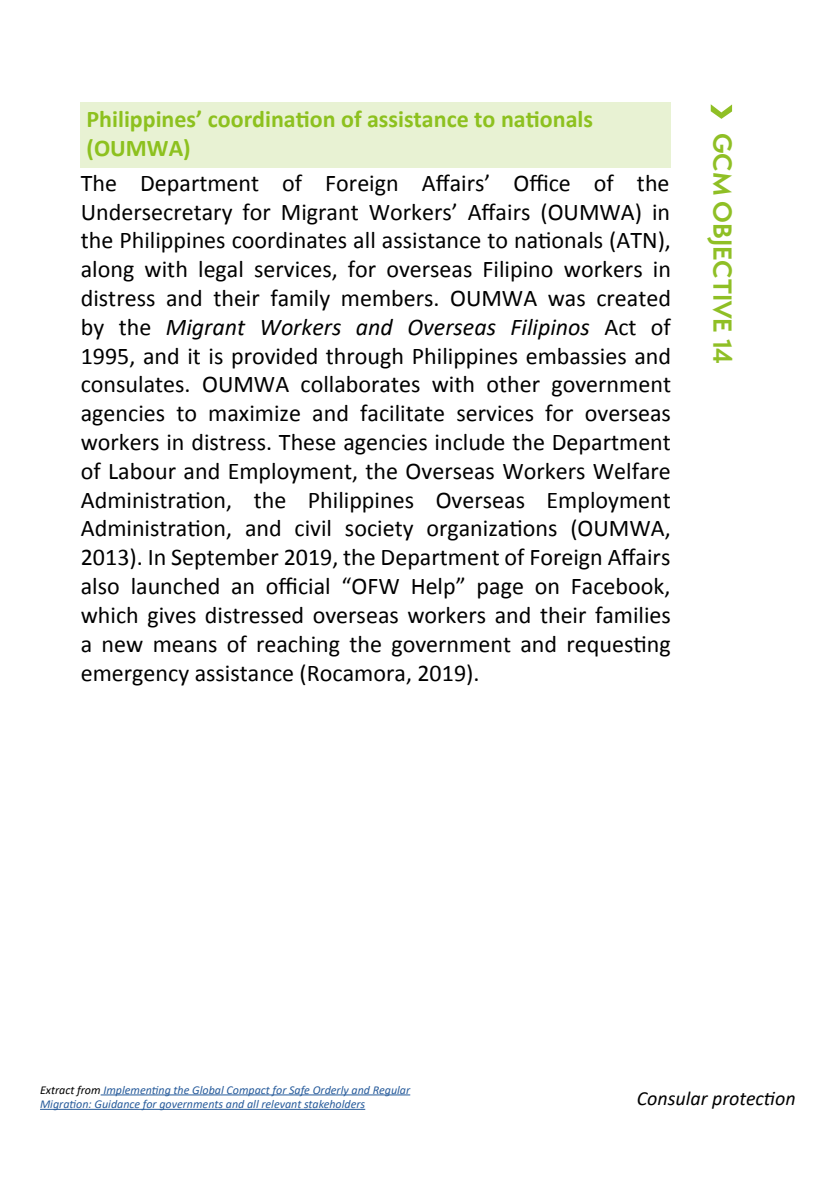
<style>
.page{position:relative;width:840px;height:1191px;background:#fff}
.page>*{position:absolute;margin:0;border:0;box-sizing:border-box;transform-origin:0 0}
.t1{font:700 50px "Semplicita Pro";color:#8fbf25}
.t2{font:24px/28.8px "Calibri";color:#000;text-align:justify}
.t3{font:700 24px "Calibri";color:#8dc11f}
.t4{font:700 24px "Semplicita Pro";color:#8fbf25}
.t5{font:italic 20px "Calibri";color:#000}
.t6{font:italic 12px/14.4px "Calibri";color:#275b9b}
.s1{font-style:italic}
.s2{color:#000}
</style>
<div class="page">
<div style="left:80px;top:102px;width:590px;height:66px;background:#e8f2d3"></div>
<hr style="left:101px;top:1094px;width:309px;height:1px;background:#275b9b">
<hr style="left:40px;top:1109px;width:325px;height:1px;background:#275b9b">
<p class="t3" style="left:86px;top:102px;width:507px">Philippines’ coordination of assistance to nationals</p>
<p class="t3" style="left:86px;top:131px;width:106px">(OUMWA)</p>
<p class="t2" style="left:81px;top:167px;width:591px">The Department of Foreign Affairs’ Office of the Undersecretary for Migrant Workers’ Affairs (OUMWA) in the Philippines coordinates all assistance to nationals (ATN), along with legal services, for overseas Filipino workers in distress and their family members. OUMWA was created by the <span class="s1">Migrant Workers and Overseas Filipinos</span> Act of 1995, and it is provided through Philippines embassies and consulates. OUMWA collaborates with other government agencies to maximize and facilitate services for overseas workers in distress. These agencies include the Department of Labour and Employment, the Overseas Workers Welfare Administration, the Philippines Overseas Employment Administration, and civil society organizations (OUMWA, 2013). In September 2019, the Department of Foreign Affairs also launched an official “OFW Help” page on Facebook, which gives distressed overseas workers and their families a new means of reaching the government and requesting emergency assistance (Rocamora, 2019).</p>
<h1 class="t1" style="left:765px;top:102px;width:20px;rotate:90deg">›</h1>
<p class="t4" style="left:740px;top:133px;width:233px;rotate:90deg">GCM OBJECTIVE 14</p>
<p class="t6" style="left:40px;top:1081px;width:371px"><span class="s2">Extract from</span> Implementing the Global Compact for Safe Orderly and Regular<br>Migration: Guidance for governments and all relevant stakeholders</p>
<p class="t5" style="left:636px;top:1084px;width:160px">Consular protection</p>
</div>
